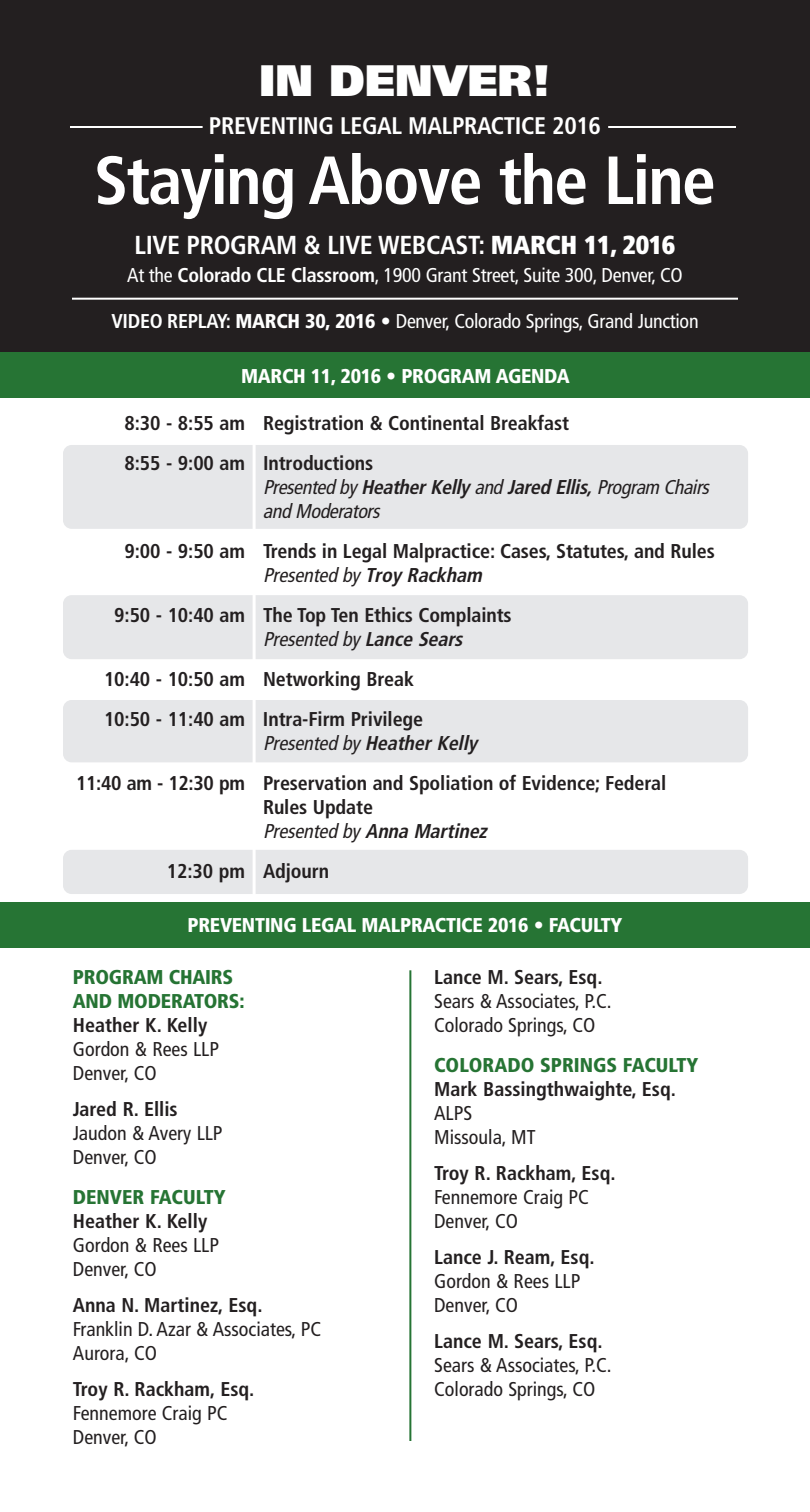
<style>
.page{position:relative;width:810px;height:1512px;background:#fff}
.page>*{position:absolute;margin:0;border:0;box-sizing:border-box;transform-origin:0 0}
.t1{font:700 condensed 68px "Frutiger LT Std";letter-spacing:-.025em;color:#fff}
.t2{font:900 44px "Frutiger LT Std";color:#fff}
.t3{font:700 condensed 26px "Frutiger LT Std";letter-spacing:-.015em;color:#fff}
.t4{font:700 condensed 24px "Frutiger LT Std";letter-spacing:-.015em;color:#fff}
.t5{font:700 condensed 20px/40px "Frutiger LT Std";letter-spacing:-.005em;color:#231f20}
.t6{font:condensed 20px/24px "Frutiger LT Std";color:#231f20}
.t7{font:condensed 20px "Frutiger LT Std";letter-spacing:-.015em;color:#fff}
.t8{font:900 condensed 20px "Frutiger LT Std";letter-spacing:-.015em;color:#fff}
.t9{font:italic condensed 20px/24px "Frutiger LT Std";color:#231f20}
.t10{font:900 condensed 20px/24px "Frutiger LT Std";letter-spacing:-.01em;color:#267434}
.t11{font:italic 700 condensed 20px/24px "Frutiger LT Std";color:#231f20}
.s1{font-weight:900}
.s2{font-weight:700}
.s3{font-weight:400;font-style:italic}
.s4{font-style:italic}
.s5{font-style:normal}
.s6{font-weight:400}
</style>
<div class="page">
<div style="left:0;top:0;width:810px;height:354px;background:#231f20"></div>
<div style="left:63px;top:850px;width:685px;height:44px;background:#e6e7e9;border-radius:9px"></div>
<div style="left:63px;top:700px;width:685px;height:62px;background:#e6e7e9;border-radius:9px"></div>
<div style="left:63px;top:595px;width:685px;height:64px;background:#e6e7e9;border-radius:9px"></div>
<div style="left:0;top:352px;width:809px;height:46px;background:#267434"></div>
<div style="left:63px;top:445px;width:685px;height:84px;background:#e6e7e9;border-radius:9px"></div>
<hr style="left:253px;top:418px;width:3px;height:493px;background:#fff">
<hr style="left:409px;top:970px;width:2px;height:471px;background:#267434">
<hr style="left:72px;top:298px;width:666px;height:2px;background:#fff">
<div style="left:0;top:902px;width:809px;height:46px;background:#267434"></div>
<hr style="left:608px;top:126px;width:128px;height:2px;background:#fff">
<hr style="left:70px;top:126px;width:133px;height:2px;background:#fff">
<h2 class="t2" style="left:259px;top:63px;width:293px">IN DENVER!</h2>
<p class="t4" style="left:209px;top:116px;width:394px">PREVENTING LEGAL MALPRACTICE 2016</p>
<h1 class="t1" style="left:94px;top:153px;width:623px">Staying Above the Line</h1>
<h3 class="t3" style="left:135px;top:234px;width:542px">LIVE PROGRAM &amp; LIVE WEBCAST: <span class="s1">MARCH 11, 2016</span></h3>
<p class="t7" style="left:127px;top:267px;width:557px">At the <span class="s2">Colorado CLE Classroom</span>, 1900 Grant Street, Suite 300, Denver, CO</p>
<p class="t7" style="left:111px;top:313px;width:589px"><span class="s2">VIDEO REPLAY:</span> <span class="s1">MARCH 30, 2016</span> <span class="s2">•</span> Denver, Colorado Springs, Grand Junction</p>
<p class="t8" style="left:241px;top:368px;width:330px">MARCH 11, 2016 • PROGRAM AGENDA</p>
<p class="t5" style="left:125px;top:405px;width:446px">8:30 - 8:55 am Registration &amp; Continental Breakfast<br>8:55 - 9:00 am Introductions</p>
<p class="t9" style="left:263px;top:477px;width:452px">Presented by <span class="s2">Heather Kelly</span> and <span class="s2">Jared Ellis,</span> Program Chairs and Moderators</p>
<p class="t5" style="left:263px;top:541px;width:453px;line-height:24px;text-indent:-138px">9:00 - 9:50 am Trends in Legal Malpractice: Cases, Statutes, and Rules<br><span class="s3">Presented by</span> <span class="s4">Troy Rackham</span></p>
<p class="t5" style="left:263px;top:605px;width:250px;line-height:24px;text-indent:-149px">9:50 - 10:40 am The Top Ten Ethics Complaints<br><span class="s3">Presented by</span> <span class="s4">Lance Sears</span></p>
<p class="t5" style="left:104px;top:661px;width:321px">10:40 - 10:50 am Networking Break<br>10:50 - 11:40 am Intra-Firm Privilege</p>
<p class="t5" style="left:76px;top:725px;width:592px;text-align:center"><span class="s3">Presented by</span> <span class="s4">Heather Kelly<br></span>11:40 am - 12:30 pm Preservation and Spoliation of Evidence; Federal</p>
<p class="t11" style="left:263px;top:797px;width:229px"><span class="s5">Rules Update<br></span><span class="s6">Presented by</span> Anna Martinez</p>
<p class="t5" style="left:167px;top:853px;width:164px">12:30 pm Adjourn</p>
<p class="t8" style="left:188px;top:917px;width:436px">PREVENTING LEGAL MALPRACTICE 2016 • FACULTY</p>
<p class="t10" style="left:73px;top:967px;width:173px">PROGRAM CHAIRS<br>AND MODERATORS:</p>
<p class="t5" style="left:73px;top:1007px;width:136px">Heather K. Kelly</p>
<p class="t6" style="left:73px;top:1039px;width:148px">Gordon &amp; Rees LLP<br>Denver, CO</p>
<p class="t5" style="left:73px;top:1091px;width:106px">Jared R. Ellis</p>
<p class="t6" style="left:73px;top:1123px;width:151px">Jaudon &amp; Avery LLP<br>Denver, CO</p>
<p class="t10" style="left:73px;top:1187px;width:154px">DENVER FACULTY</p>
<p class="t5" style="left:73px;top:1203px;width:136px">Heather K. Kelly</p>
<p class="t6" style="left:73px;top:1235px;width:148px">Gordon &amp; Rees LLP<br>Denver, CO</p>
<p class="t5" style="left:73px;top:1287px;width:191px">Anna N. Martinez, Esq.</p>
<p class="t6" style="left:73px;top:1319px;width:250px">Franklin D. Azar &amp; Associates, PC<br>Aurora, CO</p>
<p class="t5" style="left:73px;top:1371px;width:183px">Troy R. Rackham, Esq.</p>
<p class="t6" style="left:73px;top:1403px;width:156px">Fennemore Craig PC<br>Denver, CO</p>
<p class="t5" style="left:434px;top:959px;width:170px">Lance M. Sears, Esq.</p>
<p class="t6" style="left:434px;top:991px;width:179px">Sears &amp; Associates, P.C.<br>Colorado Springs, CO</p>
<p class="t10" style="left:434px;top:1055px;width:266px">COLORADO SPRINGS FACULTY</p>
<p class="t5" style="left:434px;top:1071px;width:243px">Mark Bassingthwaighte, Esq.</p>
<p class="t6" style="left:434px;top:1103px;width:103px">ALPS<br>Missoula, MT</p>
<p class="t5" style="left:434px;top:1155px;width:183px">Troy R. Rackham, Esq.</p>
<p class="t6" style="left:434px;top:1187px;width:156px">Fennemore Craig PC<br>Denver, CO</p>
<p class="t5" style="left:434px;top:1239px;width:162px">Lance J. Ream, Esq.</p>
<p class="t6" style="left:434px;top:1271px;width:148px">Gordon &amp; Rees LLP<br>Denver, CO</p>
<p class="t5" style="left:434px;top:1323px;width:170px">Lance M. Sears, Esq.</p>
<p class="t6" style="left:434px;top:1355px;width:179px">Sears &amp; Associates, P.C.<br>Colorado Springs, CO</p>
</div>
